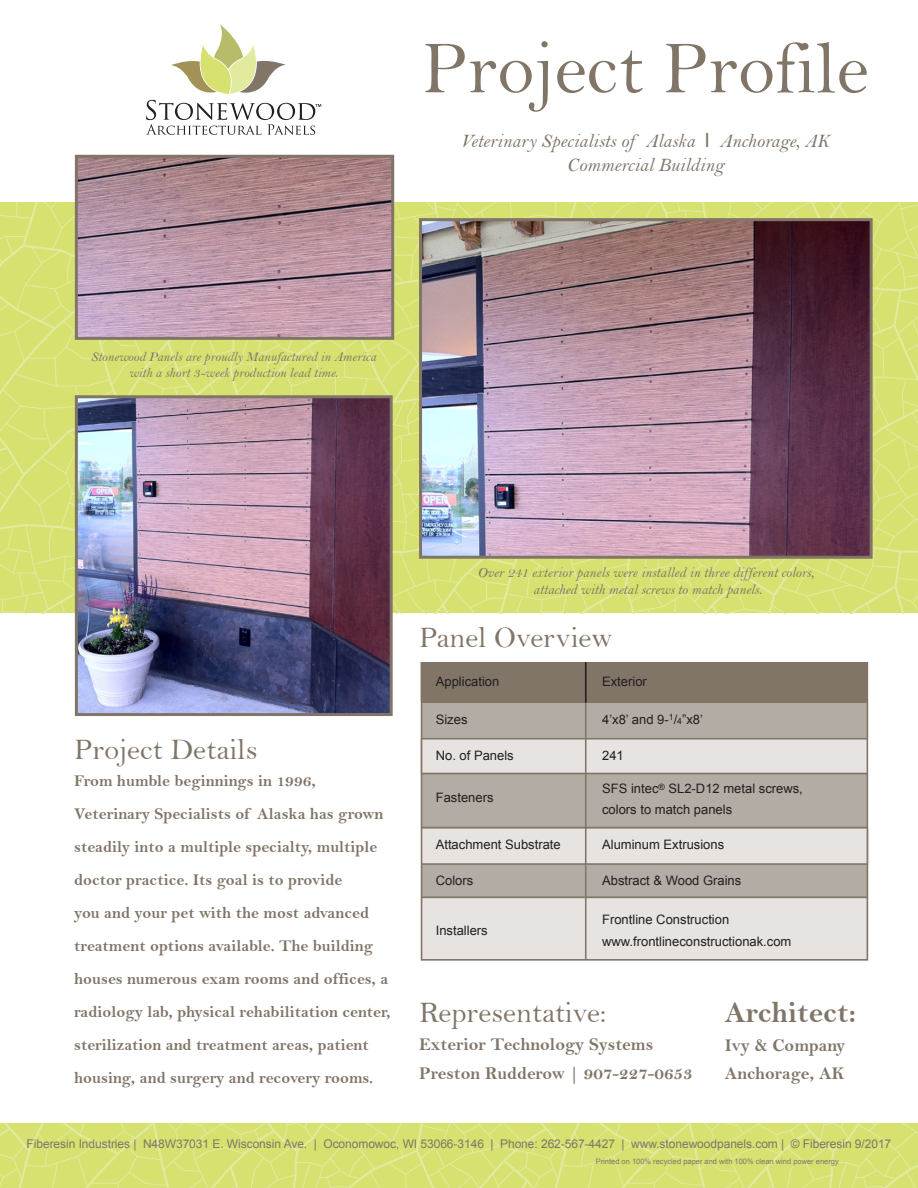
<style>
.page{position:relative;width:918px;height:1188px;background:#fff}
.page>*{position:absolute;margin:0;border:0;box-sizing:border-box;transform-origin:0 0}
.t1{font:75px "Bell";color:#817568}
.t2{font:30px "Bell";color:#817568}
.t3{font:30px "Bell MT Bold";color:#817568}
.t4{font:19.5px "Bell MT Italic";color:#817568}
.t5{font:18px "Bell MT Bold";color:#817568}
.t6{font:16.5px/33px "Bell MT Bold";color:#817568}
.t7{font:14.25px "Bell MT Italic";color:#817568}
.t8{font:13.5px/16.2px "Bell MT Italic";color:#817568;text-align:center}
.t9{font:13.05px/21.8px "Arial";color:#231f20}
.t10{font:12px "Arial";letter-spacing:-.005em;color:#817568}
.t11{font:7.5px "Arial";color:#817568}
.s1{font-family:"Arial"}
.s2{font-size:8.7px}
</style>
<div class="page">
<svg style="left:424px;top:202px;width:494px;height:411px;background:#d7e174"></svg>
<svg style="left:0;top:202px;width:424px;height:411px;background:#d6e174"></svg>
<svg style="left:146px;top:24px;width:175px;height:111px"></svg>
<div style="left:423px;top:897px;width:444px;height:63px;background:#e6e3e1"></div>
<div style="left:423px;top:865px;width:444px;height:32px;background:#b3aca4"></div>
<div style="left:422px;top:864px;width:446px;height:34px;border:2px solid #817568"></div>
<div style="left:422px;top:774px;width:445px;height:54px;background:#b3aca4"></div>
<div style="left:421px;top:773px;width:446px;height:56px;border:2px solid #817568"></div>
<div style="left:421px;top:739px;width:446px;height:35px;background:#e6e3e1"></div>
<div style="left:420px;top:739px;width:448px;height:36px;border:2px solid #817568"></div>
<div style="left:423px;top:829px;width:445px;height:35px;background:#e6e3e1"></div>
<div style="left:422px;top:828px;width:447px;height:37px;border:2px solid #817568"></div>
<div style="left:422px;top:703px;width:445px;height:34px;background:#b3aca4"></div>
<div style="left:421px;top:702px;width:447px;height:36px;border:2px solid #817568"></div>
<div style="left:422px;top:663px;width:445px;height:38px;background:#817568"></div>
<div style="left:421px;top:662px;width:447px;height:40px;border:2px solid #817568"></div>
<hr style="left:585px;top:663px;width:2px;height:297px;background:#817568">
<hr style="left:421px;top:701px;width:446px;height:2px;background:#817568">
<hr style="left:421px;top:738px;width:446px;height:2px;background:#817568">
<hr style="left:421px;top:863px;width:446px;height:2px;background:#817568">
<hr style="left:421px;top:827px;width:446px;height:1px;background:#817568">
<hr style="left:421px;top:773px;width:446px;height:1px;background:#817568">
<hr style="left:421px;top:897px;width:446px;height:1px;background:#817568">
<hr style="left:585px;top:662px;width:2px;height:41px;background:#231f20">
<img style="left:423px;top:222px;width:446px;height:333px">
<div style="left:419px;top:218px;width:454px;height:341px;border:3px solid #817568"></div>
<img style="left:79px;top:159px;width:311px;height:177px">
<div style="left:75px;top:155px;width:319px;height:185px;border:3px solid #817568"></div>
<img style="left:79px;top:399px;width:310px;height:313px">
<div style="left:75px;top:395px;width:318px;height:321px;border:3px solid #817568"></div>
<svg style="left:0;top:1124px;width:918px;height:64px;background:#d7e175"></svg>
<p class="t1" style="left:422px;top:24px;width:449px">Project Profile</p>
<p class="t8" style="left:91px;top:348px;width:287px">Stonewood Panels are proudly Manufactured in America with a short 3-week production lead time.</p>
<p class="t4" style="left:461px;top:129px;width:370px">Veterinary Specialists of Alaska <span class="s1">I</span> Anchorage, AK</p>
<p class="t4" style="left:567px;top:153px;width:158px">Commercial Building</p>
<p class="t2" style="left:74px;top:731px;width:185px">Project Details</p>
<p class="t6" style="left:74px;top:764px;width:318px">From humble beginnings in 1996, Veterinary Specialists of Alaska has grown steadily into a multiple specialty, multiple doctor practice. Its goal is to provide<br>you and your pet with the most advanced treatment options available. The building houses numerous exam rooms and offices, a radiology lab, physical rehabilitation center, sterilization and treatment areas, patient housing, and surgery and recovery rooms.</p>
<p class="t7" style="left:478px;top:564px;width:338px">Over 241 exterior panels were installed in three different colors,</p>
<p class="t7" style="left:533px;top:581px;width:230px">attached with metal screws to match panels.</p>
<p class="t2" style="left:419px;top:620px;width:195px">Panel Overview</p>
<p class="t9" style="left:436px;top:670px;width:65px">Application</p>
<p class="t9" style="left:436px;top:709px;width:33px">Sizes</p>
<p class="t9" style="left:436px;top:745px;width:80px">No. of Panels</p>
<p class="t9" style="left:436px;top:787px;width:59px">Fasteners</p>
<p class="t9" style="left:436px;top:833px;width:127px">Attachment Substrate</p>
<p class="t9" style="left:436px;top:869px;width:39px">Colors</p>
<p class="t9" style="left:602px;top:670px;width:46px">Exterior</p>
<p class="t9" style="left:602px;top:709px;width:102px">4’x8’ and 9-<sup>1</sup>/<span class="s2">4</span>”x8’</p>
<p class="t9" style="left:602px;top:745px;width:23px">241</p>
<p class="t9" style="left:602px;top:777px;width:202px">SFS intec<sup>®</sup> SL2-D12 metal screws, colors to match panels</p>
<p class="t9" style="left:602px;top:833px;width:124px">Aluminum Extrusions</p>
<p class="t9" style="left:602px;top:869px;width:141px">Abstract &amp; Wood Grains</p>
<p class="t9" style="left:436px;top:920px;width:54px">Installers</p>
<p class="t9" style="left:602px;top:909px;width:191px">Frontline Construction www.frontlineconstructionak.com</p>
<p class="t2" style="left:419px;top:994px;width:189px">Representative:</p>
<p class="t5" style="left:419px;top:1034px;width:236px">Exterior Technology Systems</p>
<p class="t5" style="left:419px;top:1062px;width:275px">Preston Rudderow | 907-227-0653</p>
<p class="t3" style="left:725px;top:995px;width:133px">Architect:</p>
<p class="t5" style="left:725px;top:1034px;width:122px">Ivy &amp; Company</p>
<p class="t5" style="left:725px;top:1063px;width:121px">Anchorage, AK</p>
<p class="t10" style="left:27px;top:1135px;width:866px">Fiberesin Industries | N48W37031 E. Wisconsin Ave. | Oconomowoc, WI 53066-3146 | Phone: 262-567-4427 | www.stonewoodpanels.com | © Fiberesin 9/2017</p>
<p class="t11" style="left:596px;top:1157px;width:245px">Printed on 100% recycled paper and with 100% clean wind power energy</p>
</div>
